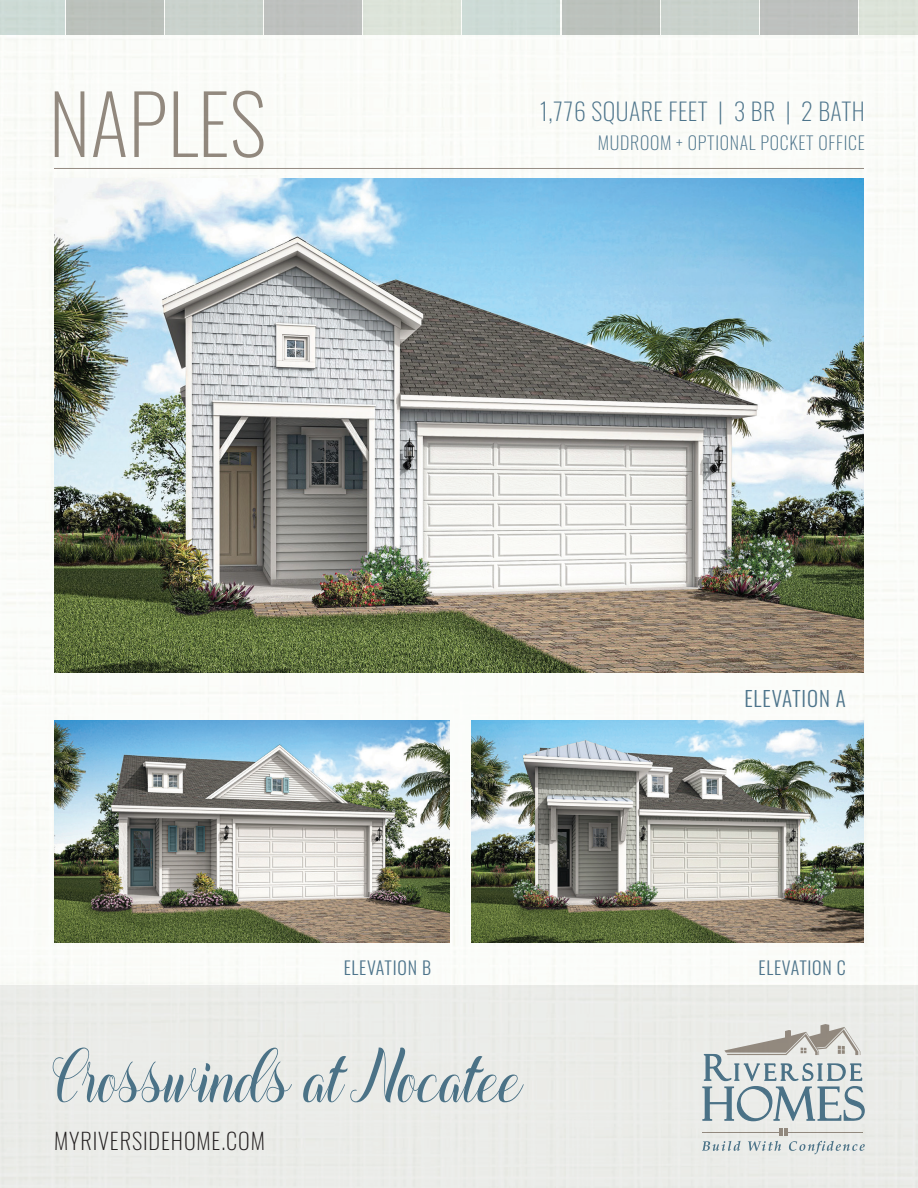
<style>
.page{position:relative;width:918px;height:1188px;background:#fff}
.page>*{position:absolute;margin:0;border:0;box-sizing:border-box;transform-origin:0 0}
.t1{font:200 81px "Oswald";color:#958b82}
.t2{font:73.5px "Buthaynah";color:#4d748b}
.t3{font:200 24px "Oswald";letter-spacing:.02em;color:#4d748b}
.t4{font:200 22.5px "Oswald";letter-spacing:.04em;color:#231f20}
.t5{font:300 21px "Oswald";letter-spacing:.04em;color:#4d748b}
.t6{font:200 18px "Oswald";letter-spacing:.04em;color:#4d748b}
.t7{font:300 18px "Oswald";letter-spacing:.04em;color:#4d748b}
</style>
<div class="page">
<img style="left:0;top:0;width:918px;height:1188px">
<hr style="left:54px;top:168px;width:810px;height:1px;background:#958b82">
<img style="left:54px;top:178px;width:810px;height:495px">
<img style="left:54px;top:720px;width:395px;height:222px">
<img style="left:472px;top:720px;width:392px;height:222px">
<h1 class="t1" style="left:49px;top:52px;width:219px">NAPLES</h1>
<h3 class="t3" style="left:540px;top:90px;width:327px">1,776 SQUARE FEET | 3 BR | 2 BATH</h3>
<p class="t6" style="left:598px;top:126px;width:269px">MUDROOM + OPTIONAL POCKET OFFICE</p>
<p class="t5" style="left:744px;top:680px;width:103px">ELEVATION A</p>
<p class="t7" style="left:344px;top:951px;width:89px">ELEVATION B</p>
<p class="t7" style="left:759px;top:951px;width:89px">ELEVATION C</p>
<h2 class="t2" style="left:52px;top:1037px;width:473px">Crosswinds at Nocatee</h2>
<p class="t4" style="left:54px;top:1121px;width:212px">MYRIVERSIDEHOME.COM</p>
</div>
